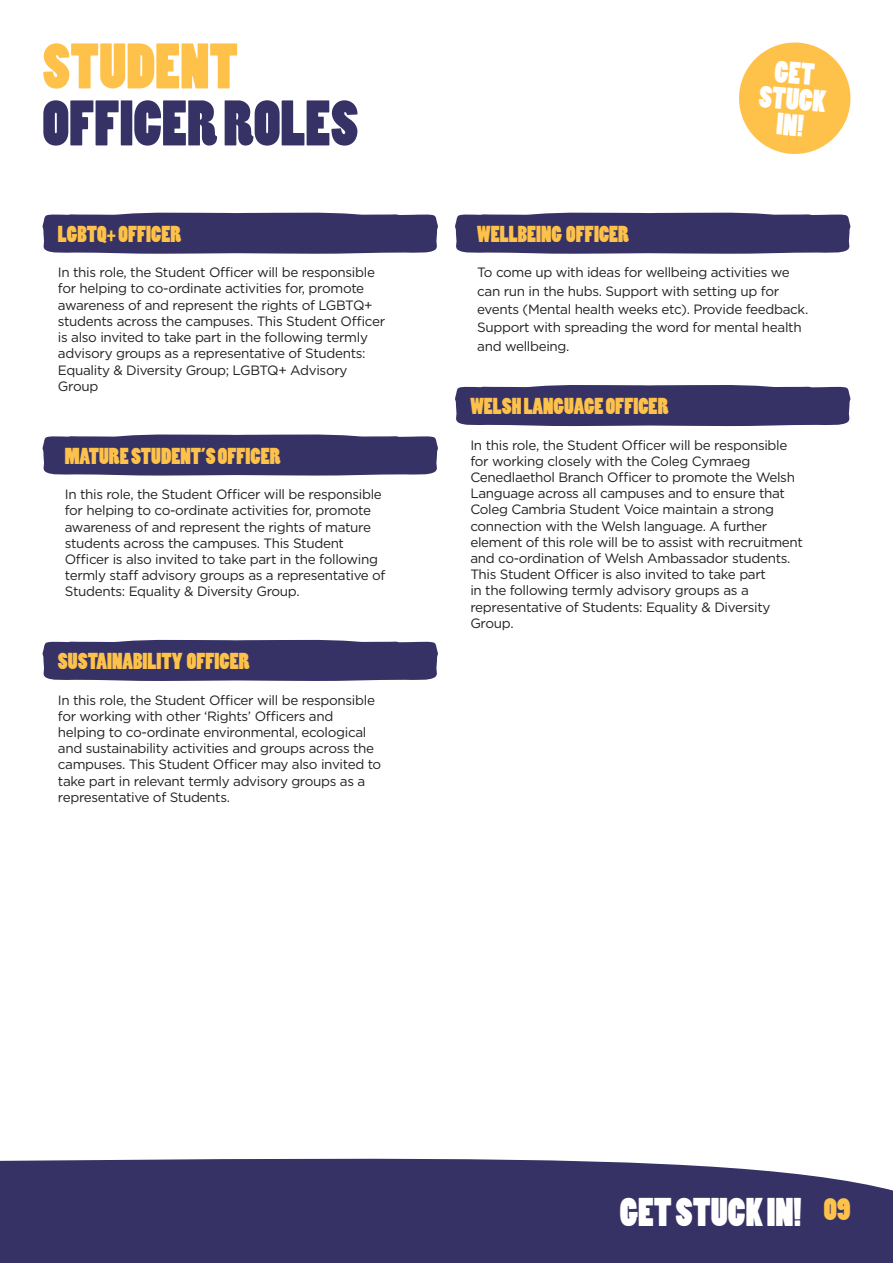
<style>
.page{position:relative;width:893px;height:1263px;background:#fff}
.page>*{position:absolute;margin:0;border:0;box-sizing:border-box;transform-origin:0 0}
.t1{font:60px "Poplar Std";color:#363266}
.t2{font:60px "Poplar Std";color:#fec24a}
.t3{font:37.5px "Poplar Std";color:#fff}
.t4{font:29.55px "Poplar Std";color:#fec24a}
.t5{font:28.8px/26.2px "Poplar Std";color:#fff;text-align:center}
.t6{font:21.6px "Poplar Std";color:#fec24a}
.t7{font:13.5px/16.2px "Gotham";letter-spacing:-.025em;color:#231f20}
</style>
<div class="page">
<div style="left:0;top:1158px;width:893px;height:105px;background:#363266"></div>
<svg style="left:739px;top:42px;width:112px;height:112px"></svg>
<svg style="left:42px;top:212px;width:396px;height:42px;background:#434070"></svg>
<svg style="left:42px;top:434px;width:396px;height:42px;background:#434070"></svg>
<svg style="left:42px;top:639px;width:396px;height:42px;background:#434070"></svg>
<div style="left:455px;top:385px;width:396px;height:41px;background:#363266"></div>
<svg style="left:455px;top:212px;width:396px;height:42px;background:#434070"></svg>
<p class="t2" style="left:43px;top:33px;width:197px">STUDENT</p>
<p class="t1" style="left:43px;top:90px;width:317px">OFFICER ROLES</p>
<p class="t6" style="left:58px;top:222px;width:125px">LGBTQ+ OFFICER</p>
<p class="t7" style="left:58px;top:264px;width:329px">In this role, the Student Officer will be responsible for helping to co-ordinate activities for, promote awareness of and represent the rights of LGBTQ+ students across the campuses. This Student Officer is also invited to take part in the following termly advisory groups as a representative of Students:<br>Equality &amp; Diversity Group; LGBTQ+ Advisory Group</p>
<p class="t6" style="left:65px;top:444px;width:217px">MATURE STUDENT’S OFFICER</p>
<p class="t7" style="left:65px;top:486px;width:322px">In this role, the Student Officer will be responsible for helping to co-ordinate activities for, promote awareness of and represent the rights of mature students across the campuses. This Student Officer is also invited to take part in the following termly staff advisory groups as a representative of Students: Equality &amp; Diversity Group.</p>
<p class="t6" style="left:58px;top:649px;width:193px">SUSTAINABILITY OFFICER</p>
<p class="t7" style="left:58px;top:691px;width:325px">In this role, the Student Officer will be responsible for working with other ‘Rights’ Officers and helping to co-ordinate environmental, ecological and sustainability activities and groups across the campuses. This Student Officer may also invited to take part in relevant termly advisory groups as a representative of Students.</p>
<h3 class="t5" style="left:762px;top:58px;width:69px;rotate:5deg">GET<br>STUCK<br>IN!</h3>
<p class="t6" style="left:477px;top:222px;width:153px">WELLBEING OFFICER</p>
<p class="t7" style="left:477px;top:264px;width:314px">To come up with ideas for wellbeing activities we</p>
<p class="t7" style="left:477px;top:282px;width:303px">can run in the hubs. Support with setting up for</p>
<p class="t7" style="left:477px;top:301px;width:333px">events (Mental health weeks etc). Provide feedback.</p>
<p class="t7" style="left:477px;top:319px;width:326px">Support with spreading the word for mental health</p>
<p class="t7" style="left:477px;top:337px;width:94px">and wellbeing.</p>
<p class="t6" style="left:470px;top:394px;width:200px">WELSH LANGUAGE OFFICER</p>
<p class="t7" style="left:470px;top:436px;width:334px">In this role, the Student Officer will be responsible for working closely with the Coleg Cymraeg Cenedlaethol Branch Officer to promote the Welsh Language across all campuses and to ensure that Coleg Cambria Student Voice maintain a strong connection with the Welsh language. A further element of this role will be to assist with recruitment and co-ordination of Welsh Ambassador students.<br>This Student Officer is also invited to take part<br>in the following termly advisory groups as a representative of Students: Equality &amp; Diversity Group.</p>
<p class="t3" style="left:620px;top:1191px;width:183px">GET STUCK IN!</p>
<p class="t4" style="left:824px;top:1192px;width:28px">09</p>
</div>
